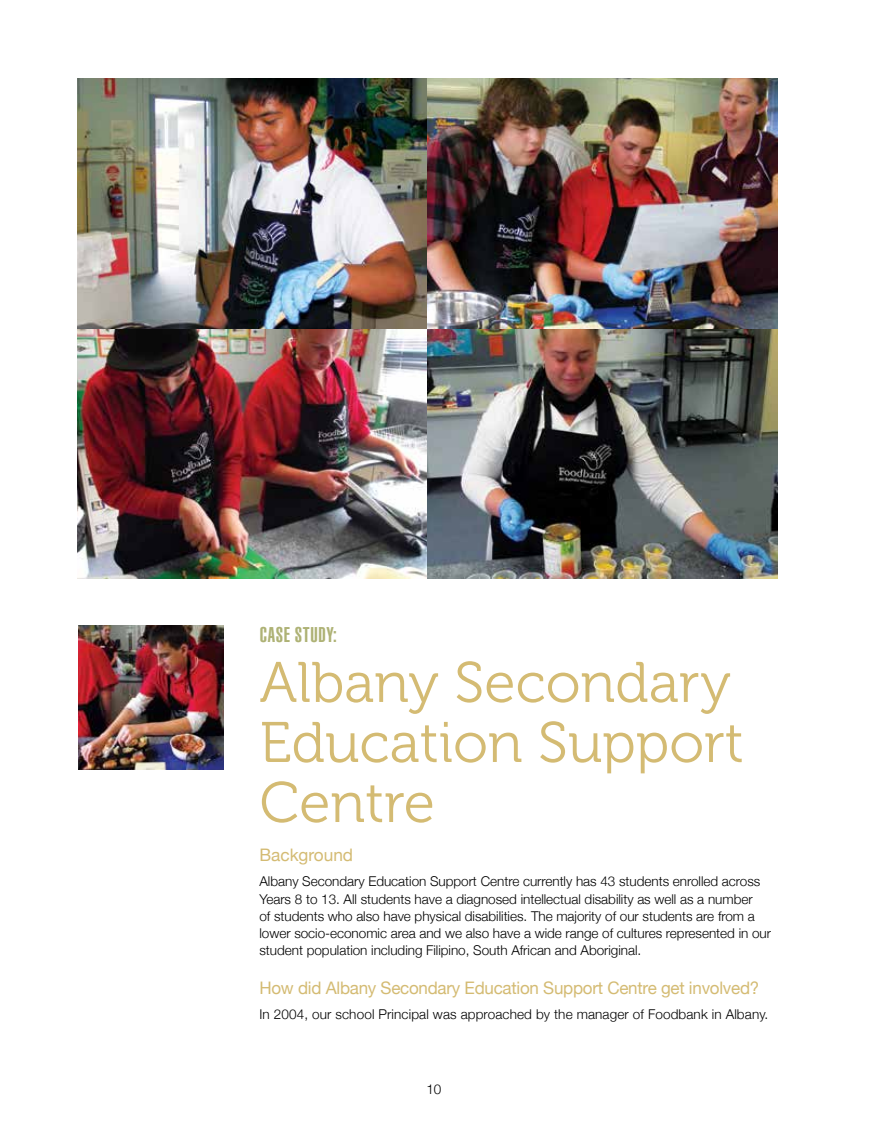
<style>
.page{position:relative;width:872px;height:1127px;background:#fff}
.page>*{position:absolute;margin:0;border:0;box-sizing:border-box;transform-origin:0 0}
.t1{font:57px/60px "Museo 300";color:#d4bb73}
.t2{font:900 extra-condensed 21px "Helvetica";letter-spacing:.03em;color:#aeb275;scale:1.05 1}
.t3{font:17.25px "Helvetica Neue";letter-spacing:-.015em;color:#d4bb73}
.t4{font:300 13.5px/17.2px "Helvetica Neue";color:#000}
</style>
<div class="page">
<img style="left:79px;top:625px;width:144px;height:145px">
<img style="left:78px;top:79px;width:699px;height:499px">
<h2 class="t2" style="left:260px;top:622px;width:75px">CASE STUDY:</h2>
<h1 class="t1" style="left:260px;top:653px;width:485px">Albany Secondary<br>Education Support<br>Centre</h1>
<p class="t3" style="left:259px;top:844px;width:95px">Background</p>
<p class="t4" style="left:259px;top:872px;width:513px">Albany Secondary Education Support Centre currently has 43 students enrolled across Years 8 to 13. All students have a diagnosed intellectual disability as well as a number<br>of students who also have physical disabilities. The majority of our students are from a lower socio-economic area and we also have a wide range of cultures represented in our student population including Filipino, South African and Aboriginal.</p>
<p class="t3" style="left:259px;top:977px;width:501px">How did Albany Secondary Education Support Centre get involved?</p>
<p class="t4" style="left:259px;top:1006px;width:510px">In 2004, our school Principal was approached by the manager of Foodbank in Albany.</p>
<p class="t4" style="left:426px;top:1080px;width:17px">10</p>
</div>
